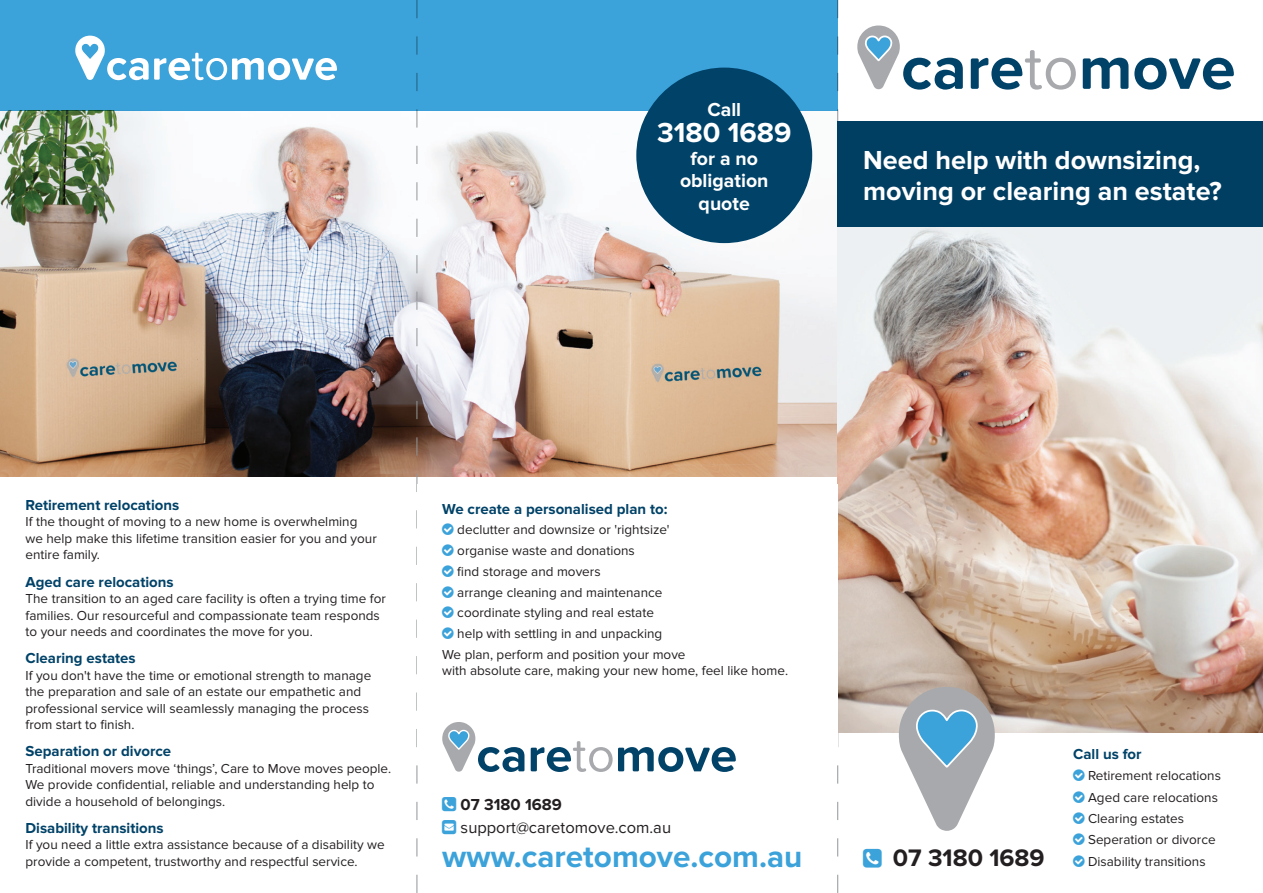
<style>
.page{position:relative;width:1263px;height:893px;background:#fff}
.page>*{position:absolute;margin:0;border:0;box-sizing:border-box;transform-origin:0 0}
.Main_body_text{font:700 31.5px "Proxima Nova";color:#3ca2da}
.Main_body_text-2{font:700 28.5px "Proxima Nova";color:#fff}
.Main_body_text-3{font:700 27px/31.5px "Proxima Nova";color:#fff}
.Main_body_text-4{font:700 24.75px "Proxima Nova";color:#231f20}
.Main_body_text-5{font:700 19.5px/22.5px "Proxima Nova";color:#fff;text-align:center}
.Main_body_text-6{font:16.5px "Proxima Nova";color:#231f20}
.Main_body_text-7{font:700 16.5px "Proxima Nova";color:#231f20}
.bold_headings{font:700 15px "Proxima Nova";color:#004268}
.Main_body_text-8{font:13.5px/16.5px "Proxima Nova";color:#231f20}
</style>
<div class="page">
<img style="left:0;top:111px;width:837px;height:365px">
<svg style="left:417px;top:111px;width:1px;height:782px"></svg>
<svg style="left:837px;top:111px;width:1px;height:782px"></svg>
<img style="left:837px;top:226px;width:426px;height:506px">
<svg style="left:971px;top:50px;width:105px;height:40px"></svg>
<svg style="left:1083px;top:58px;width:45px;height:31px"></svg>
<svg style="left:1134px;top:58px;width:100px;height:32px"></svg>
<svg style="left:857px;top:26px;width:106px;height:64px"></svg>
<svg style="left:899px;top:687px;width:96px;height:144px"></svg>
<div style="left:837px;top:121px;width:426px;height:105px;background:#004268"></div>
<div style="left:0;top:0;width:838px;height:111px;background:#3ca2da"></div>
<svg style="left:75px;top:36px;width:262px;height:44px"></svg>
<div style="left:636px;top:68px;width:176px;height:175px;background:#004268;border-radius:50%"></div>
<div style="left:417px;top:485px;width:421px;height:274px;background:#fff"></div>
<svg style="left:531px;top:741px;width:205px;height:31px"></svg>
<svg style="left:442px;top:722px;width:82px;height:50px"></svg>
<p class="Main_body_text-5" style="left:707px;top:99px;width:35px">Call</p>
<p class="Main_body_text-2" style="left:657px;top:116px;width:136px">3180 1689</p>
<p class="Main_body_text-5" style="left:680px;top:147px;width:90px">for a no obligation quote</p>
<p class="Main_body_text-3" style="left:863px;top:144px;width:360px">Need help with downsizing, moving or clearing an estate?</p>
<p class="bold_headings" style="left:26px;top:496px;width:155px">Retirement relocations</p>
<p class="Main_body_text-8" style="left:26px;top:514px;width:353px">If the thought of moving to a new home is overwhelming we help make this lifetime transition easier for you and your entire family.</p>
<p class="bold_headings" style="left:26px;top:573px;width:150px">Aged care relocations</p>
<p class="Main_body_text-8" style="left:26px;top:590px;width:362px">The transition to an aged care facility is often a trying time for families. Our resourceful and compassionate team responds to your needs and coordinates the move for you.</p>
<p class="bold_headings" style="left:26px;top:649px;width:112px">Clearing estates</p>
<p class="Main_body_text-8" style="left:26px;top:667px;width:347px">If you don't have the time or emotional strength to manage the preparation and sale of an estate our empathetic and professional service will seamlessly managing the process from start to finish.</p>
<p class="bold_headings" style="left:26px;top:743px;width:147px">Separation or divorce</p>
<p class="Main_body_text-8" style="left:26px;top:760px;width:367px">Traditional movers move ‘things’, Care to Move moves people.<br>We provide confidential, reliable and understanding help to divide a household of belongings.</p>
<p class="bold_headings" style="left:26px;top:819px;width:140px">Disability transitions</p>
<p class="Main_body_text-8" style="left:26px;top:837px;width:361px">If you need a little extra assistance because of a disability we provide a competent, trustworthy and respectful service.</p>
<p class="bold_headings" style="left:442px;top:500px;width:227px">We create a personalised plan to:</p>
<p class="Main_body_text-8" style="left:457px;top:522px;width:214px">declutter and downsize or 'rightsize'</p>
<p class="Main_body_text-8" style="left:457px;top:543px;width:179px">organise waste and donations</p>
<p class="Main_body_text-8" style="left:457px;top:563px;width:145px">find storage and movers</p>
<p class="Main_body_text-8" style="left:457px;top:584px;width:207px">arrange cleaning and maintenance</p>
<p class="Main_body_text-8" style="left:457px;top:605px;width:198px">coordinate styling and real estate</p>
<p class="Main_body_text-8" style="left:457px;top:626px;width:207px">help with settling in and unpacking</p>
<p class="Main_body_text-8" style="left:442px;top:646px;width:347px">We plan, perform and position your move<br>with absolute care, making your new home, feel like home.</p>
<p class="Main_body_text-7" style="left:461px;top:795px;width:103px">07 3180 1689</p>
<p class="Main_body_text-6" style="left:461px;top:818px;width:212px">support@caretomove.com.au</p>
<p class="Main_body_text" style="left:442px;top:839px;width:362px">www.caretomove.com.au</p>
<p class="bold_headings" style="left:1073px;top:745px;width:70px">Call us for</p>
<p class="Main_body_text-8" style="left:1088px;top:768px;width:134px">Retirement relocations</p>
<p class="Main_body_text-8" style="left:1088px;top:789px;width:131px">Aged care relocations</p>
<p class="Main_body_text-8" style="left:1088px;top:810px;width:97px">Clearing estates</p>
<p class="Main_body_text-8" style="left:1088px;top:832px;width:129px">Seperation or divorce</p>
<p class="Main_body_text-4" style="left:893px;top:844px;width:153px">07 3180 1689</p>
<p class="Main_body_text-8" style="left:1088px;top:853px;width:119px">Disability transitions</p>
</div>
